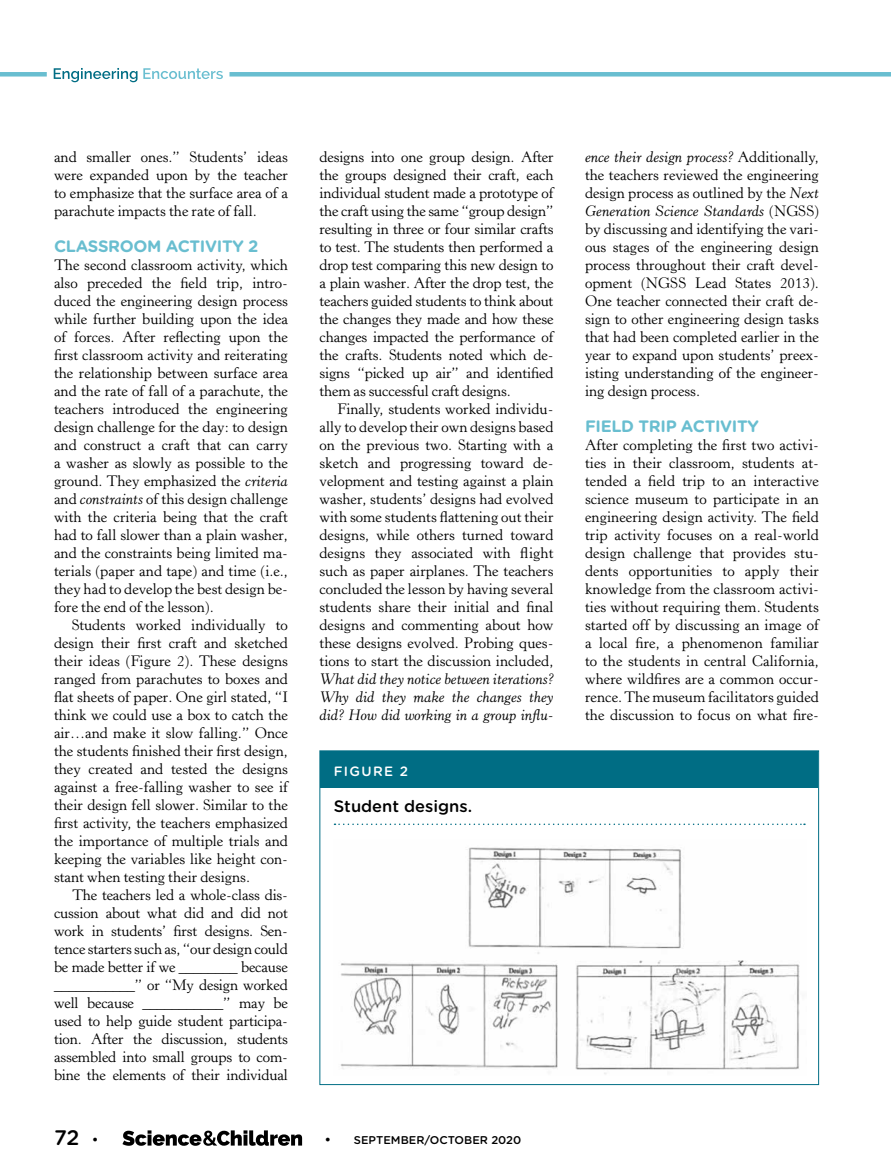
<style>
.page{position:relative;width:891px;height:1175px;background:#fff}
.page>*{position:absolute;margin:0;border:0;box-sizing:border-box;transform-origin:0 0}
.t1{font:500 21px "Gotham Rounded";color:#000}
.t2{font:700 16.5px "Gotham Rounded";letter-spacing:-.02em;color:#69bed0}
.t3{font:500 16.5px "Gotham Rounded";color:#000}
.t4{font:15px/18px "Horley Old Style MT Std";color:#000;text-align:justify}
.t5{font:italic 15px/18px "Horley Old Style MT Std";color:#000;text-align:justify}
.t6{font:500 13.5px "Gotham Rounded";letter-spacing:.1em;color:#fff}
.t7{font:500 11.25px "Gotham Rounded";color:#000}
.s1{font-style:italic}
.s2{font-family:"Horley Old Style MT Std";font-weight:700;font-size:13.5px}
</style>
<div class="page">
<div style="left:320px;top:751px;width:498px;height:36px;background:#006d84"></div>
<svg style="left:334px;top:823px;width:471px;height:2px"></svg>
<img style="left:340px;top:847px;width:460px;height:227px">
<hr style="left:0;top:72px;width:47px;height:4px;background:#69bed0">
<hr style="left:230px;top:72px;width:661px;height:4px;background:#69bed0">
<svg style="left:54px;top:68px;width:169px;height:14px"></svg>
<svg style="left:122px;top:1130px;width:180px;height:15px"></svg>
<p class="t4" style="left:54px;top:148px;width:236px">and smaller ones.” Students’ ideas were expanded upon by the teacher to emphasize that the surface area of a parachute impacts the rate of fall.</p>
<p class="t2" style="left:54px;top:234px;width:206px">CLASSROOM ACTIVITY 2</p>
<p class="t4" style="left:54px;top:256px;width:236px">The second classroom activity, which also preceded the field trip, intro&shy;duced the engineering design process while further building upon the idea of forces. After reflecting upon the first classroom activity and reiterating the relationship between surface area and the rate of fall of a parachute, the teachers introduced the engineering design challenge for the day: to design and construct a craft that can carry a washer as slowly as possible to the ground. They emphasized the <span class="s1">criteria </span>and <span class="s1">constraints</span> of this design challenge with the criteria being that the craft had to fall slower than a plain washer, and the constraints being limited ma&shy;terials (paper and tape) and time (i.e., they had to develop the best design be&shy;fore the end of the lesson).</p>
<p class="t4" style="left:54px;top:616px;width:236px;text-indent:18px">Students worked individually to design their first craft and sketched their ideas (Figure 2). These designs ranged from parachutes to boxes and flat sheets of paper. One girl stated, “I think we could use a box to catch the air…and make it slow falling.” Once the students finished their first design, they created and tested the designs against a free-falling washer to see if their design fell slower. Similar to the first activity, the teachers emphasized the importance of multiple trials and keeping the variables like height con&shy;stant when testing their designs.</p>
<p class="t4" style="left:54px;top:886px;width:236px;text-indent:18px">The teachers led a whole-class dis&shy;cussion about what did and did not work in students’ first designs. Sen&shy;tence starters such as, “our design could be made better if we ________ because ___________” or “My design worked well because ___________” may be used to help guide student participa&shy;tion. After the discussion, students assembled into small groups to com&shy;bine the elements of their individual</p>
<p class="t4" style="left:320px;top:148px;width:236px">designs into one group design. After the groups designed their craft, each individual student made a prototype of the craft using the same “group design” resulting in three or four similar crafts to test. The students then performed a drop test comparing this new design to a plain washer. After the drop test, the teachers guided students to think about the changes they made and how these changes impacted the performance of the crafts. Students noted which de&shy;signs “picked up air” and identified them as successful craft designs.</p>
<p class="t4" style="left:320px;top:400px;width:236px;text-indent:18px">Finally, students worked individu&shy;ally to develop their own designs based on the previous two. Starting with a sketch and progressing toward de&shy;velopment and testing against a plain washer, students’ designs had evolved with some students flattening out their designs, while others turned toward designs they associated with flight such as paper airplanes. The teachers concluded the lesson by having several students share their initial and final designs and commenting about how these designs evolved. Probing ques&shy;tions to start the discussion included,</p>
<p class="t5" style="left:320px;top:670px;width:236px">What did they notice between iterations?<br>Why did they make the changes they did? How did working in a group influ-</p>
<p class="t6" style="left:334px;top:761px;width:76px">FIGURE 2</p>
<p class="t3" style="left:334px;top:794px;width:140px">Student designs.</p>
<h1 class="t1" style="left:54px;top:1122px;width:45px">72 <span class="s2">•</span></h1>
<p class="t7" style="left:326px;top:1131px;width:197px"><span class="s2">•</span> SEPTEMBER/OCTOBER 2020</p>
<p class="t4" style="left:585px;top:148px;width:236px"><span class="s1">ence their design process?</span> Additionally, the teachers reviewed the engineering design process as outlined by the <span class="s1">Next Generation Science Standards</span> (NGSS) by discussing and identifying the vari&shy;ous stages of the engineering design process throughout their craft devel&shy;opment (NGSS Lead States 2013).<br>One teacher connected their craft de&shy;sign to other engineering design tasks that had been completed earlier in the year to expand upon students’ preex&shy;isting understanding of the engineer&shy;ing design process.</p>
<p class="t2" style="left:585px;top:414px;width:175px">FIELD TRIP ACTIVITY</p>
<p class="t4" style="left:585px;top:436px;width:236px">After completing the first two activi&shy;ties in their classroom, students at&shy;tended a field trip to an interactive science museum to participate in an engineering design activity. The field trip activity focuses on a real-world design challenge that provides stu&shy;dents opportunities to apply their knowledge from the classroom activi&shy;ties without requiring them. Students started off by discussing an image of a local fire, a phenomenon familiar to the students in central California, where wildfires are a common occur&shy;rence. The museum facilitators guided the discussion to focus on what fire-</p>
</div>
